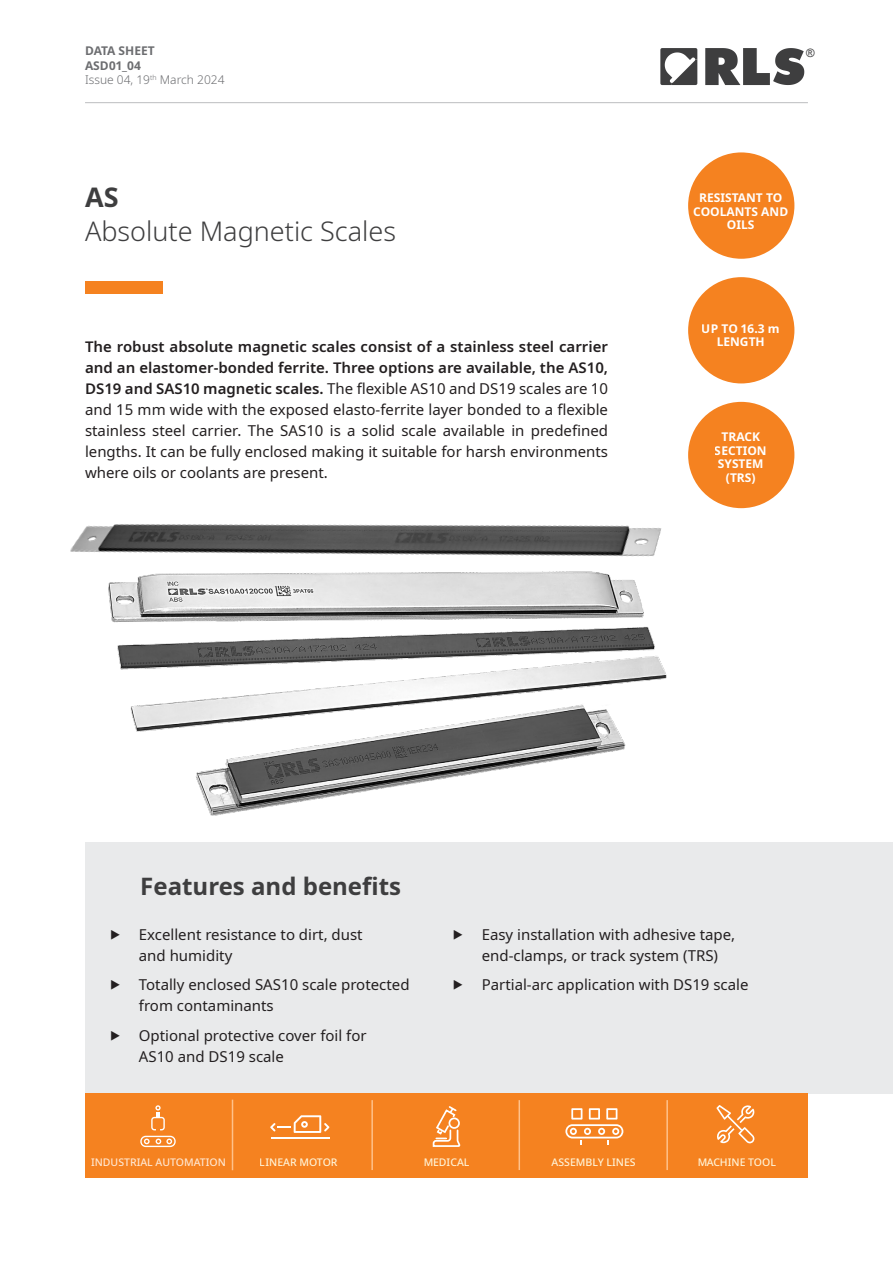
<style>
.page{position:relative;width:893px;height:1263px;background:#fff}
.page>*{position:absolute;margin:0;border:0;box-sizing:border-box;transform-origin:0 0}
.t1{font:300 27px "Noto Sans";color:#3e3e3f}
.t2{font:700 27px "Noto Sans";color:#3e3e3f}
.t3{font:700 24px "Noto Sans";color:#3e3e3f}
.p_body-introduction-bold{font:15px/21px "Noto Sans";color:#231f20}
.t4{font:700 12px/13.5px "Noto Sans";color:#fff;text-align:center}
.t5{font:300 12px "Noto Sans";color:#6c6d70}
.t6{font:700 12px "Noto Sans";color:#6c6d70}
.t7{font:11.55px "Arial";color:#3e3e3f}
.t8{font:500 10.5px "Noto Sans";color:#ffe6d0}
.s1{font-weight:600}
</style>
<div class="page">
<img style="left:130px;top:694px;width:496px;height:122px">
<img style="left:70px;top:401px;width:670px;height:293px">
<div style="left:85px;top:842px;width:808px;height:251px;background:#e9eaeb"></div>
<div style="left:85px;top:1093px;width:723px;height:85px;background:#f58220"></div>
<div style="left:688px;top:152px;width:106px;height:107px;background:#f58220;border-radius:50%"></div>
<div style="left:688px;top:277px;width:106px;height:106px;background:#f58220;border-radius:50%"></div>
<div style="left:688px;top:402px;width:106px;height:106px;background:#f58220;border-radius:50%"></div>
<hr style="left:85px;top:102px;width:723px;height:1px;background:#bcbdc0">
<svg style="left:705px;top:48px;width:99px;height:37px"></svg>
<svg style="left:660px;top:48px;width:37px;height:37px"></svg>
<div style="left:85px;top:281px;width:77px;height:12px;background:#f58220"></div>
<hr style="left:232px;top:1100px;width:1px;height:70px;background:#ffc18a">
<hr style="left:371px;top:1100px;width:2px;height:70px;background:#ffc18a">
<hr style="left:519px;top:1100px;width:1px;height:70px;background:#ffc18a">
<hr style="left:666px;top:1100px;width:2px;height:70px;background:#ffc18a">
<svg style="left:565px;top:1108px;width:58px;height:36px"></svg>
<hr style="left:271px;top:1136px;width:58px;height:2px;background:#fff">
<svg style="left:270px;top:1115px;width:59px;height:18px"></svg>
<svg style="left:432px;top:1106px;width:29px;height:41px"></svg>
<svg style="left:140px;top:1136px;width:36px;height:11px"></svg>
<svg style="left:151px;top:1105px;width:14px;height:25px"></svg>
<svg style="left:716px;top:1105px;width:39px;height:38px"></svg>
<p class="t6" style="left:85px;top:43px;width:71px">DATA SHEET</p>
<p class="t6" style="left:85px;top:57px;width:57px">ASD01_04</p>
<p class="t5" style="left:85px;top:71px;width:141px">Issue 04, 19<sup>th</sup> March 2024</p>
<p class="t2" style="left:85px;top:179px;width:35px">AS</p>
<p class="t1" style="left:85px;top:213px;width:312px">Absolute Magnetic Scales</p>
<p class="p_body-introduction-bold" style="left:85px;top:336px;width:525px;text-align:justify"><span class="s1">The robust absolute magnetic scales consist of a stainless steel carrier and an elastomer-bonded ferrite. Three options are available, the AS10, DS19 and SAS10 magnetic scales.</span> The flexible AS10 and DS19 scales are 10 and 15 mm wide with the exposed elasto-ferrite layer bonded to a flexible stainless steel carrier. The SAS10 is a solid scale available in predefined lengths. It can be fully enclosed making it suitable for harsh environments where oils or coolants are present.</p>
<p class="t7" style="left:806px;top:45px;width:10px">®</p>
<p class="t4" style="left:693px;top:191px;width:96px">RESISTANT TO<br>COOLANTS AND<br>OILS</p>
<p class="t4" style="left:702px;top:322px;width:79px">UP TO 16.3 m<br>LENGTH</p>
<p class="t4" style="left:715px;top:430px;width:53px">TRACK<br>SECTION<br>SYSTEM (TRS)</p>
<h2 class="t3" style="left:140px;top:870px;width:262px">Features and benefits</h2>
<p class="p_body-introduction-bold" style="left:139px;top:924px;width:225px;text-indent:-30px">⯈ Excellent resistance to dirt, dust and humidity</p>
<p class="p_body-introduction-bold" style="left:139px;top:974px;width:272px;text-indent:-30px">⯈ Totally enclosed SAS10 scale protected from contaminants</p>
<p class="p_body-introduction-bold" style="left:139px;top:1025px;width:229px;text-indent:-30px">⯈ Optional protective cover foil for<br>AS10 and DS19 scale</p>
<p class="p_body-introduction-bold" style="left:482px;top:924px;width:255px;text-indent:-30px">⯈ Easy installation with adhesive tape, end-clamps, or track system (TRS)</p>
<p class="p_body-introduction-bold" style="left:452px;top:974px;width:298px">⯈ Partial-arc application with DS19 scale</p>
<p class="t8" style="left:91px;top:1155px;width:136px">INDUSTRIAL AUTOMATION</p>
<p class="t8" style="left:260px;top:1155px;width:79px">LINEAR MOTOR</p>
<p class="t8" style="left:423px;top:1155px;width:48px">MEDICAL</p>
<p class="t8" style="left:552px;top:1155px;width:86px">ASSEMBLY LINES</p>
<p class="t8" style="left:697px;top:1155px;width:81px">MACHINE TOOL</p>
</div>
